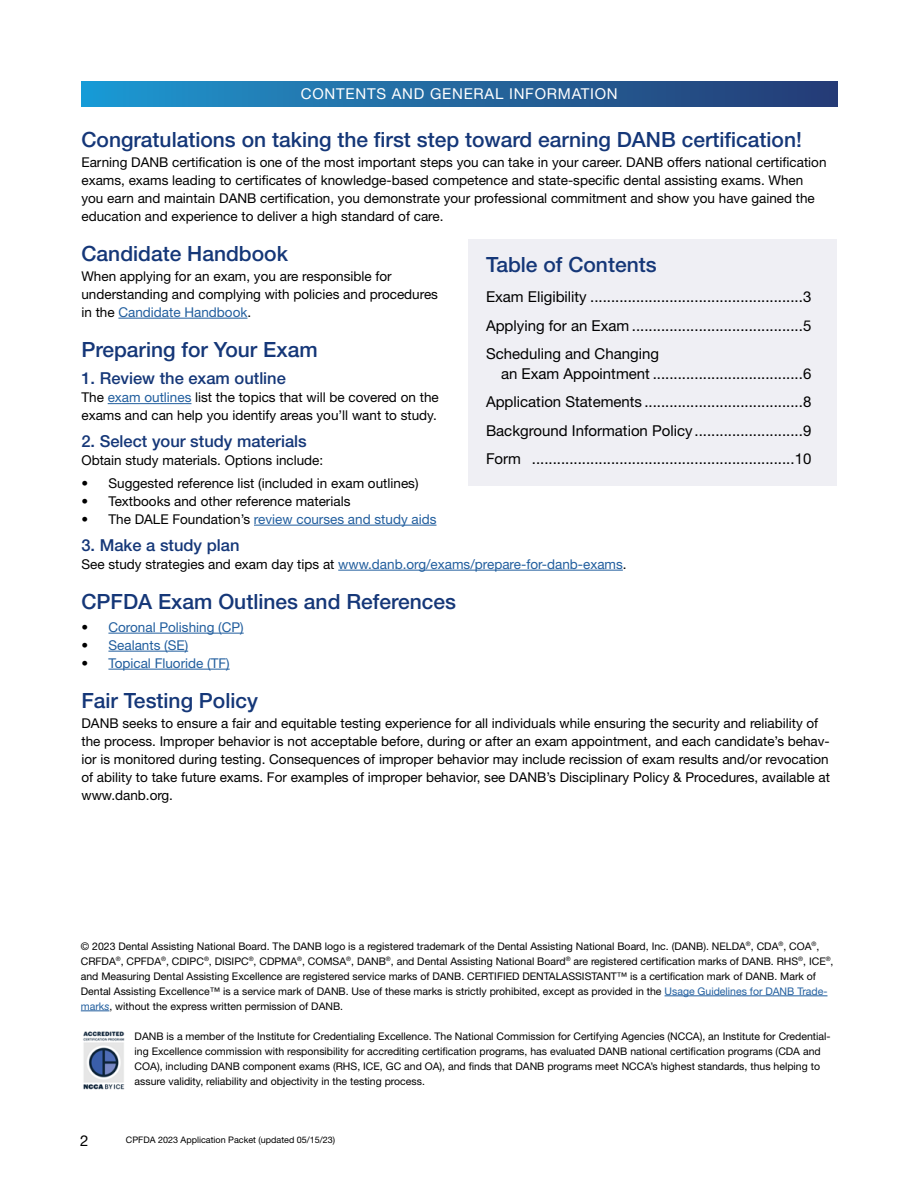
<style>
.page{position:relative;width:918px;height:1188px;background:#fff}
.page>*{position:absolute;margin:0;border:0;box-sizing:border-box;transform-origin:0 0}
.t1{font:500 21px "Helvetica Neue LT Std";color:#153778}
.t2{font:500 16.5px "Helvetica Neue LT Std";color:#153778}
.t3{font:15px/28.5px "Helvetica Neue LT Std";color:#000;text-align:justify}
.t4{font:15px "Helvetica Neue LT Std";letter-spacing:.05em;color:#fff}
.t5{font:13.5px/18px "Helvetica Neue LT Std";color:#000}
.t6{font:13.5px "Helvetica Neue LT Std";color:#215e9e}
.t7{font:10.5px/15px "Helvetica Neue LT Std";color:#000}
.t8{font:9px "Helvetica Neue LT Std";color:#000}
.s1{color:#215e9e}
.s2{color:#000}
.s3{font-style:italic;color:#215e9e}
</style>
<div class="page">
<div style="left:81px;top:81px;width:757px;height:25px;background:linear-gradient(to right,#1f98cf,#263a72)"></div>
<div style="left:468px;top:239px;width:369px;height:247px;background:#efeff4"></div>
<hr style="left:665px;top:996px;width:162px;height:1px;background:#215e9e">
<svg style="left:81px;top:1011px;width:28px;height:1px"></svg>
<img style="left:83px;top:1031px;width:42px;height:59px">
<hr style="left:118px;top:318px;width:129px;height:1px;background:#215e9e">
<hr style="left:108px;top:403px;width:83px;height:1px;background:#215e9e">
<hr style="left:254px;top:525px;width:183px;height:1px;background:#215e9e">
<hr style="left:338px;top:570px;width:285px;height:1px;background:#215e9e">
<hr style="left:108px;top:633px;width:136px;height:1px;background:#215e9e">
<hr style="left:108px;top:651px;width:80px;height:1px;background:#215e9e">
<hr style="left:108px;top:669px;width:122px;height:1px;background:#215e9e">
<p class="t4" style="left:301px;top:85px;width:318px">CONTENTS AND GENERAL INFORMATION</p>
<h1 class="t1" style="left:81px;top:127px;width:722px">Congratulations on taking the first step toward earning DANB certification!</h1>
<p class="t5" style="left:81px;top:153px;width:747px">Earning DANB certification is one of the most important steps you can take in your career. DANB offers national certification exams, exams leading to certificates of knowledge-based competence and state-specific dental assisting exams. When you earn and maintain DANB certification, you demonstrate your professional commitment and show you have gained the education and experience to deliver a high standard of care.</p>
<h1 class="t1" style="left:81px;top:241px;width:208px">Candidate Handbook</h1>
<p class="t5" style="left:81px;top:267px;width:358px">When applying for an exam, you are responsible for understanding and complying with policies and procedures in the <span class="s1">Candidate Handbook</span>.</p>
<h1 class="t1" style="left:81px;top:337px;width:238px">Preparing for Your Exam</h1>
<p class="t2" style="left:81px;top:369px;width:206px">1. Review the exam outline</p>
<p class="t5" style="left:81px;top:388px;width:359px">The <span class="s1">exam outlines</span> list the topics that will be covered on the exams and can help you identify areas you’ll want to study.</p>
<p class="t2" style="left:81px;top:432px;width:227px">2. Select your study materials</p>
<p class="t5" style="left:81px;top:451px;width:243px">Obtain study materials. Options include:</p>
<p class="t5" style="left:81px;top:474px;width:339px">• Suggested reference list (included in exam outlines)</p>
<p class="t5" style="left:81px;top:492px;width:271px">• Textbooks and other reference materials</p>
<p class="t6" style="left:81px;top:511px;width:357px"><span class="s2">• The DALE Foundation’s</span> review courses and study aids</p>
<p class="t2" style="left:81px;top:535px;width:160px">3. Make a study plan</p>
<p class="t6" style="left:81px;top:556px;width:547px"><span class="s2">See study strategies and exam day tips at</span> www.danb.org/exams/prepare-for-danb-exams<span class="s2">.</span></p>
<h1 class="t1" style="left:81px;top:589px;width:376px">CPFDA Exam Outlines and References</h1>
<p class="t6" style="left:81px;top:619px;width:164px"><span class="s2">•</span> Coronal Polishing (CP)</p>
<p class="t6" style="left:81px;top:637px;width:108px"><span class="s2">•</span> Sealants (SE)</p>
<p class="t6" style="left:81px;top:655px;width:150px"><span class="s2">•</span> Topical Fluoride (TF)</p>
<h1 class="t1" style="left:81px;top:688px;width:178px">Fair Testing Policy</h1>
<p class="t5" style="left:81px;top:714px;width:750px">DANB seeks to ensure a fair and equitable testing experience for all individuals while ensuring the security and reliability of the process. Improper behavior is not acceptable before, during or after an exam appointment, and each candidate’s behav&shy;ior is monitored during testing. Consequences of improper behavior may include recission of exam results and/or revocation of ability to take future exams. For examples of improper behavior, see DANB’s Disciplinary Policy &amp; Procedures, available at www.danb.org.</p>
<h1 class="t1" style="left:486px;top:252px;width:172px">Table of Contents</h1>
<p class="t3" style="left:486px;top:283px;width:327px">Exam Eligibility ...................................................3<br>Applying for an Exam .........................................5<br>Scheduling and Changing</p>
<p class="t3" style="left:486px;top:359px;width:327px;text-indent:15px">an Exam Appointment ....................................6<br>Application Statements ......................................8<br>Background Information Policy..........................9<br>Form ...............................................................10</p>
<p class="t7" style="left:81px;top:938px;width:754px">© 2023 Dental Assisting National Board. The DANB logo is a registered trademark of the Dental Assisting National Board, Inc. (DANB). NELDA<sup>®</sup>, CDA<sup>®</sup>, COA<sup>®</sup>, CRFDA<sup>®</sup>, CPFDA<sup>®</sup>, CDIPC<sup>®</sup>, DISIPC<sup>®</sup>, CDPMA<sup>®</sup>, COMSA<sup>®</sup>, DANB<sup>®</sup>, and Dental Assisting National Board<sup>®</sup> are registered certification marks of DANB. RHS<sup>®</sup>, ICE<sup>®</sup>, and Measuring Dental Assisting Excellence are registered service marks of DANB. CERTIFIED DENTALASSISTANT™ is a certification mark of DANB. Mark of Dental Assisting Excellence™ is a service mark of DANB. Use of these marks is strictly prohibited, except as provided in the <span class="s1">Usage Guidelines for DANB Trade&shy;mark</span><span class="s3">s</span>, without the express written permission of DANB.</p>
<p class="t7" style="left:135px;top:1028px;width:697px">DANB is a member of the Institute for Credentialing Excellence. The National Commission for Certifying Agencies (NCCA), an Institute for Credential&shy;ing Excellence commission with responsibility for accrediting certification programs, has evaluated DANB national certification programs (CDA and COA), including DANB component exams (RHS, ICE, GC and OA), and finds that DANB programs meet NCCA’s highest standards, thus helping to assure validity, reliability and objectivity in the testing process.</p>
<p class="t3" style="left:80px;top:1126px;width:10px">2</p>
<p class="t8" style="left:126px;top:1134px;width:211px">CPFDA 2023 Application Packet (updated 05/15/23)</p>
</div>
